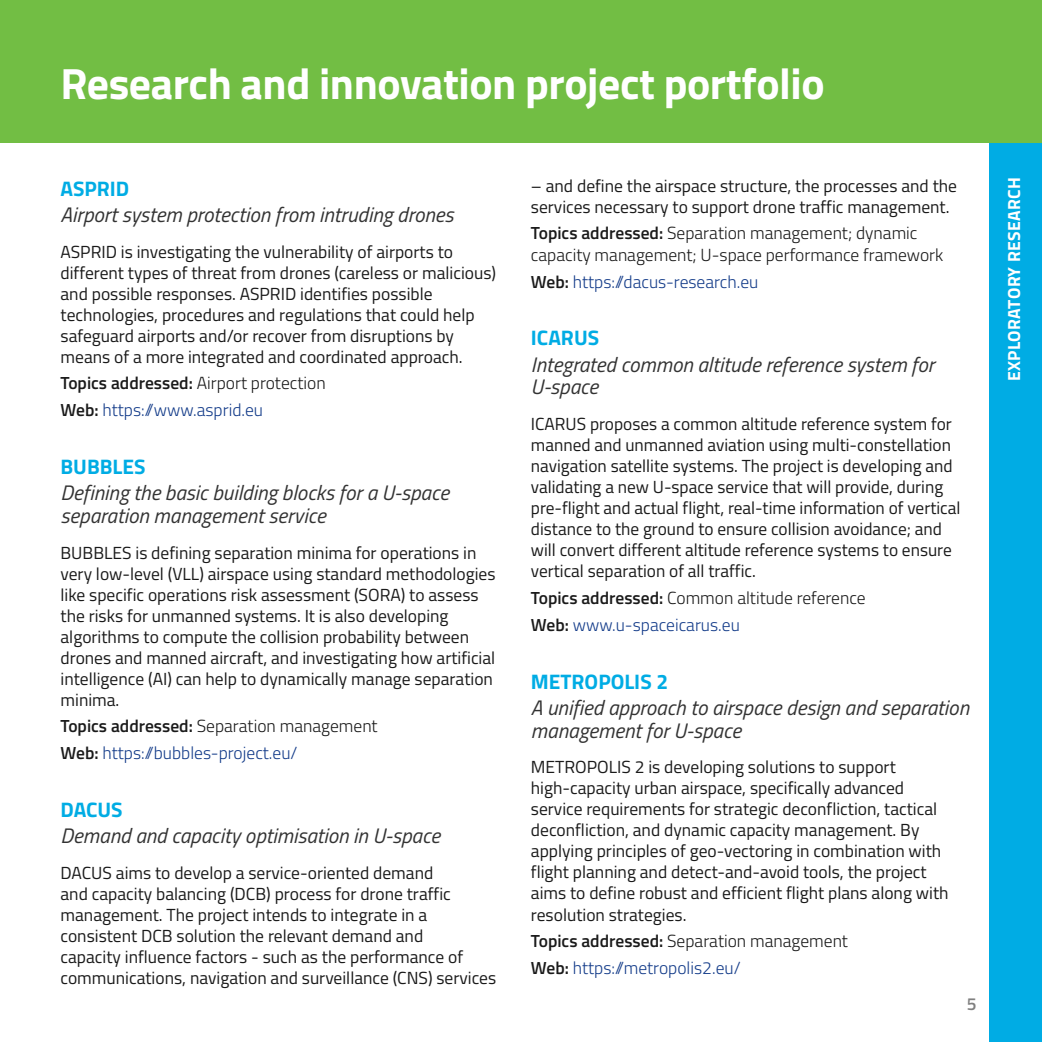
<style>
.page{position:relative;width:1042px;height:1042px;background:#fff}
.page>*{position:absolute;margin:0;border:0;box-sizing:border-box;transform-origin:0 0}
.Title_main{font:700 43.75px "Titillium Web";letter-spacing:-.01em;color:#fff}
.project_title{font:italic 21px/26.2px "Titillium Web";color:#333}
.body_project{font:17.5px/21px "Titillium Web";color:#1a1a1a}
.body{font:300 17.5px/21.9px "Titillium Web";color:#1a1a1a}
.body-2{font:300 17.5px "Titillium Web";color:#153d8a}
.title_side{font:700 17.5px "Titillium Web";letter-spacing:.02em;color:#fff}
.t1{font:600 17.5px "Titillium Web";color:#808080}
.s1{font-weight:700;font-style:normal;color:#00ace4}
.s2{font-weight:600}
.s3{font-weight:600;color:#1a1a1a}
</style>
<div class="page">
<div style="left:989px;top:143px;width:53px;height:899px;background:#00ace4"></div>
<div style="left:0;top:0;width:1042px;height:143px;background:#72be44"></div>
<p class="Title_main" style="left:61px;top:50px;width:765px">Research and innovation project portfolio</p>
<p class="project_title" style="left:61px;top:175px;width:395px"><span class="s1">ASPRID<br></span>Airport system protection from intruding drones</p>
<p class="body_project" style="left:61px;top:241px;width:437px">ASPRID is investigating the vulnerability of airports to different types of threat from drones (careless or malicious) and possible responses. ASPRID identifies possible technologies, procedures and regulations that could help safeguard airports and/or recover from disruptions by means of a more integrated and coordinated approach.</p>
<p class="body" style="left:61px;top:371px;width:267px"><span class="s2">Topics addressed:</span> Airport protection</p>
<p class="body-2" style="left:61px;top:397px;width:204px"><span class="s3">Web:</span> https://www.asprid.eu</p>
<p class="project_title" style="left:61px;top:452px;width:390px"><span class="s1">BUBBLES<br></span>Defining the basic building blocks for a U-space</p>
<p class="project_title" style="left:61px;top:501px;width:267px">separation management service</p>
<p class="body_project" style="left:61px;top:541px;width:436px">BUBBLES is defining separation minima for operations in very low-level (VLL) airspace using standard methodologies like specific operations risk assessment (SORA) to assess the risks for unmanned systems. It is also developing algorithms to compute the collision probability between drones and manned aircraft, and investigating how artificial intelligence (AI) can help to dynamically manage separation minima.</p>
<p class="body" style="left:61px;top:714px;width:319px"><span class="s2">Topics addressed:</span> Separation management</p>
<p class="body-2" style="left:61px;top:740px;width:238px"><span class="s3">Web:</span> https://bubbles-project.eu/</p>
<p class="project_title" style="left:61px;top:795px;width:381px"><span class="s1">DACUS<br></span>Demand and capacity optimisation in U-space</p>
<p class="body_project" style="left:61px;top:861px;width:437px">DACUS aims to develop a service-oriented demand<br>and capacity balancing (DCB) process for drone traffic management. The project intends to integrate in a consistent DCB solution the relevant demand and<br>capacity influence factors - such as the performance of communications, navigation and surveillance (CNS) services</p>
<p class="body_project" style="left:531px;top:175px;width:428px">– and define the airspace structure, the processes and the services necessary to support drone traffic management.</p>
<p class="body" style="left:531px;top:221px;width:414px"><span class="s2">Topics addressed:</span> Separation management; dynamic capacity management; U-space performance framework</p>
<p class="body-2" style="left:531px;top:269px;width:229px"><span class="s3">Web:</span> https://dacus-research.eu</p>
<p class="project_title" style="left:531px;top:324px;width:405px"><span class="s1">ICARUS<br></span>Integrated common altitude reference system for</p>
<p class="project_title" style="left:531px;top:373px;width:69px">U-space</p>
<p class="body_project" style="left:531px;top:413px;width:431px">ICARUS proposes a common altitude reference system for manned and unmanned aviation using multi-constellation navigation satellite systems. The project is developing and validating a new U-space service that will provide, during pre-flight and actual flight, real-time information of vertical distance to the ground to ensure collision avoidance; and will convert different altitude reference systems to ensure vertical separation of all traffic.</p>
<p class="body" style="left:531px;top:586px;width:336px"><span class="s2">Topics addressed:</span> Common altitude reference</p>
<p class="body-2" style="left:531px;top:612px;width:210px"><span class="s3">Web:</span> www.u-spaceicarus.eu</p>
<p class="project_title" style="left:531px;top:667px;width:440px"><span class="s1">METROPOLIS 2<br></span>A unified approach to airspace design and separation</p>
<p class="project_title" style="left:531px;top:716px;width:212px">management for U-space</p>
<p class="body_project" style="left:531px;top:756px;width:419px">METROPOLIS 2 is developing solutions to support high-capacity urban airspace, specifically advanced service requirements for strategic deconfliction, tactical deconfliction, and dynamic capacity management. By applying principles of geo-vectoring in combination with flight planning and detect-and-avoid tools, the project aims to define robust and efficient flight plans along with resolution strategies.</p>
<p class="body" style="left:531px;top:929px;width:319px"><span class="s2">Topics addressed:</span> Separation management</p>
<p class="body-2" style="left:531px;top:955px;width:211px"><span class="s3">Web:</span> https://metropolis2.eu/</p>
<p class="t1" style="left:967px;top:991px;width:11px">5</p>
<p class="title_side" style="left:1000px;top:381px;width:205px;rotate:-90deg">EXPLORATORY RESEARCH</p>
</div>
